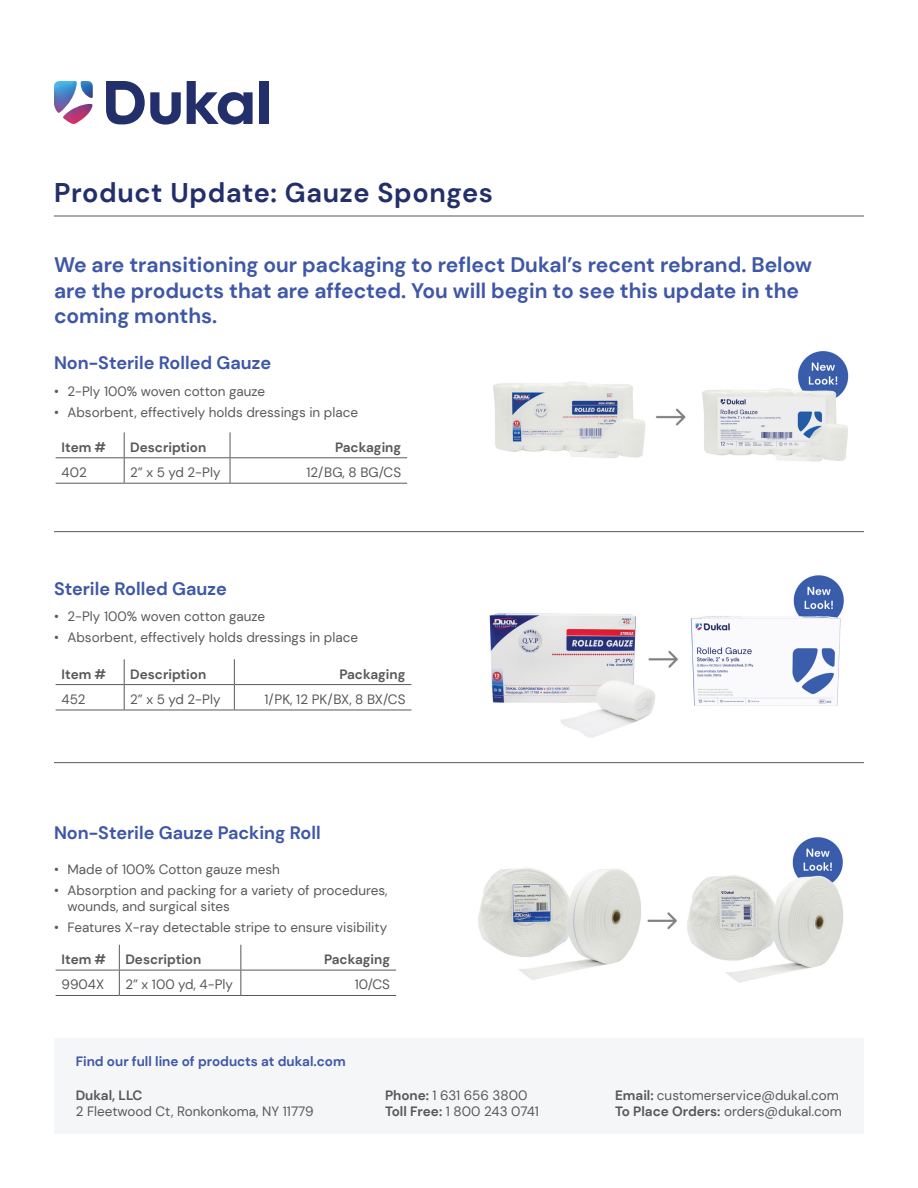
<style>
.page{position:relative;width:918px;height:1188px;background:#fff}
.page>*{position:absolute;margin:0;border:0;box-sizing:border-box;transform-origin:0 0}
.DM_Sans_Bold{font:700 27px "DM Sans";letter-spacing:.025em;color:#232f6a}
.t1{font:700 21px/25.2px "DM Sans";color:#3e57a6}
.t2{font:700 18px "DM Sans";color:#3e57a6}
.t3{font:13.5px/16.2px "DM Sans";color:#58595b}
.t4{font:700 13.5px "DM Sans";color:#58595b}
.t5{font:700 13.5px "DM Sans";color:#3e57a6}
.s1{font-weight:700}
</style>
<div class="page">
<svg style="left:54px;top:81px;width:39px;height:43px"></svg>
<div style="left:259px;top:81px;width:9px;height:43px;background:#232f6a"></div>
<svg style="left:187px;top:81px;width:66px;height:44px"></svg>
<svg style="left:106px;top:81px;width:75px;height:44px"></svg>
<hr style="left:54px;top:216px;width:810px;height:1px;background:#58595b">
<div style="left:54px;top:1039px;width:810px;height:95px;background:#f4f6f7"></div>
<hr style="left:56px;top:457px;width:68px;height:1px;background:#58595b">
<hr style="left:124px;top:457px;width:106px;height:1px;background:#58595b">
<svg style="left:124px;top:432px;width:1px;height:51px"></svg>
<hr style="left:230px;top:457px;width:177px;height:1px;background:#58595b">
<svg style="left:230px;top:432px;width:1px;height:51px"></svg>
<hr style="left:56px;top:483px;width:68px;height:1px;background:#58595b">
<hr style="left:124px;top:483px;width:106px;height:1px;background:#58595b">
<hr style="left:230px;top:483px;width:177px;height:1px;background:#58595b">
<hr style="left:54px;top:531px;width:810px;height:1px;background:#58595b">
<img style="left:493px;top:351px;width:356px;height:111px">
<hr style="left:56px;top:684px;width:68px;height:1px;background:#58595b">
<hr style="left:124px;top:684px;width:110px;height:1px;background:#58595b">
<svg style="left:124px;top:659px;width:1px;height:51px"></svg>
<hr style="left:234px;top:684px;width:177px;height:1px;background:#58595b">
<svg style="left:234px;top:659px;width:1px;height:51px"></svg>
<hr style="left:56px;top:710px;width:68px;height:1px;background:#58595b">
<hr style="left:124px;top:710px;width:110px;height:1px;background:#58595b">
<hr style="left:234px;top:710px;width:177px;height:1px;background:#58595b">
<img style="left:489px;top:575px;width:355px;height:163px">
<img style="left:478px;top:837px;width:366px;height:146px">
<hr style="left:56px;top:970px;width:63px;height:1px;background:#58595b">
<hr style="left:119px;top:970px;width:122px;height:1px;background:#58595b">
<svg style="left:119px;top:945px;width:1px;height:50px"></svg>
<hr style="left:241px;top:970px;width:155px;height:1px;background:#58595b">
<svg style="left:240px;top:945px;width:1px;height:50px"></svg>
<hr style="left:56px;top:995px;width:63px;height:1px;background:#58595b">
<hr style="left:119px;top:995px;width:122px;height:1px;background:#58595b">
<hr style="left:241px;top:995px;width:155px;height:1px;background:#58595b">
<hr style="left:54px;top:762px;width:810px;height:1px;background:#58595b">
<p class="DM_Sans_Bold" style="left:54px;top:176px;width:441px">Product Update: Gauze Sponges</p>
<p class="t1" style="left:54px;top:252px;width:759px">We are transitioning our packaging to reflect Dukal’s recent rebrand. Below are the products that are affected. You will begin to see this update in the coming months.</p>
<p class="t2" style="left:54px;top:351px;width:219px">Non-Sterile Rolled Gauze</p>
<p class="t3" style="left:54px;top:383px;width:213px">• 2-Ply 100% woven cotton gauze</p>
<p class="t3" style="left:54px;top:404px;width:306px">• Absorbent, effectively holds dressings in place</p>
<p class="t4" style="left:62px;top:439px;width:46px">Item #</p>
<p class="t4" style="left:130px;top:439px;width:78px">Description</p>
<p class="t4" style="left:335px;top:439px;width:68px">Packaging</p>
<p class="t3" style="left:62px;top:464px;width:27px">402</p>
<p class="t3" style="left:130px;top:464px;width:92px">2” x 5 yd 2-Ply</p>
<p class="t3" style="left:306px;top:464px;width:96px">12/BG, 8 BG/CS</p>
<p class="t2" style="left:54px;top:577px;width:174px">Sterile Rolled Gauze</p>
<p class="t3" style="left:54px;top:609px;width:213px">• 2-Ply 100% woven cotton gauze</p>
<p class="t3" style="left:54px;top:630px;width:306px">• Absorbent, effectively holds dressings in place</p>
<p class="t4" style="left:62px;top:665px;width:46px">Item #</p>
<p class="t4" style="left:130px;top:665px;width:78px">Description</p>
<p class="t4" style="left:339px;top:665px;width:68px">Packaging</p>
<p class="t3" style="left:62px;top:691px;width:25px">452</p>
<p class="t3" style="left:130px;top:691px;width:92px">2” x 5 yd 2-Ply</p>
<p class="t3" style="left:265px;top:691px;width:142px">1/PK, 12 PK/BX, 8 BX/CS</p>
<p class="t2" style="left:54px;top:822px;width:268px">Non-Sterile Gauze Packing Roll</p>
<p class="t3" style="left:54px;top:861px;width:227px">• Made of 100% Cotton gauze mesh</p>
<p class="t3" style="left:68px;top:882px;width:322px;text-indent:-14px">• Absorption and packing for a variety of procedures, wounds, and surgical sites</p>
<p class="t3" style="left:54px;top:919px;width:335px">• Features X-ray detectable stripe to ensure visibility</p>
<p class="t4" style="left:62px;top:951px;width:46px">Item #</p>
<p class="t4" style="left:125px;top:951px;width:78px">Description</p>
<p class="t4" style="left:324px;top:951px;width:68px">Packaging</p>
<p class="t3" style="left:62px;top:977px;width:44px">9904X</p>
<p class="t3" style="left:125px;top:977px;width:109px">2” x 100 yd, 4-Ply</p>
<p class="t3" style="left:355px;top:977px;width:37px">10/CS</p>
<p class="t5" style="left:76px;top:1053px;width:272px">Find our full line of products at dukal.com</p>
<p class="t4" style="left:76px;top:1087px;width:68px">Dukal, LLC</p>
<p class="t3" style="left:76px;top:1103px;width:239px">2 Fleetwood Ct, Ronkonkoma, NY 11779</p>
<p class="t3" style="left:385px;top:1087px;width:155px"><span class="s1">Phone:</span> 1 631 656 3800<br><span class="s1">Toll Free:</span> 1 800 243 0741</p>
<p class="t3" style="left:615px;top:1087px;width:228px"><span class="s1">Email:</span> customerservice@dukal.com<br><span class="s1">To Place Orders:</span> orders@dukal.com</p>
</div>
